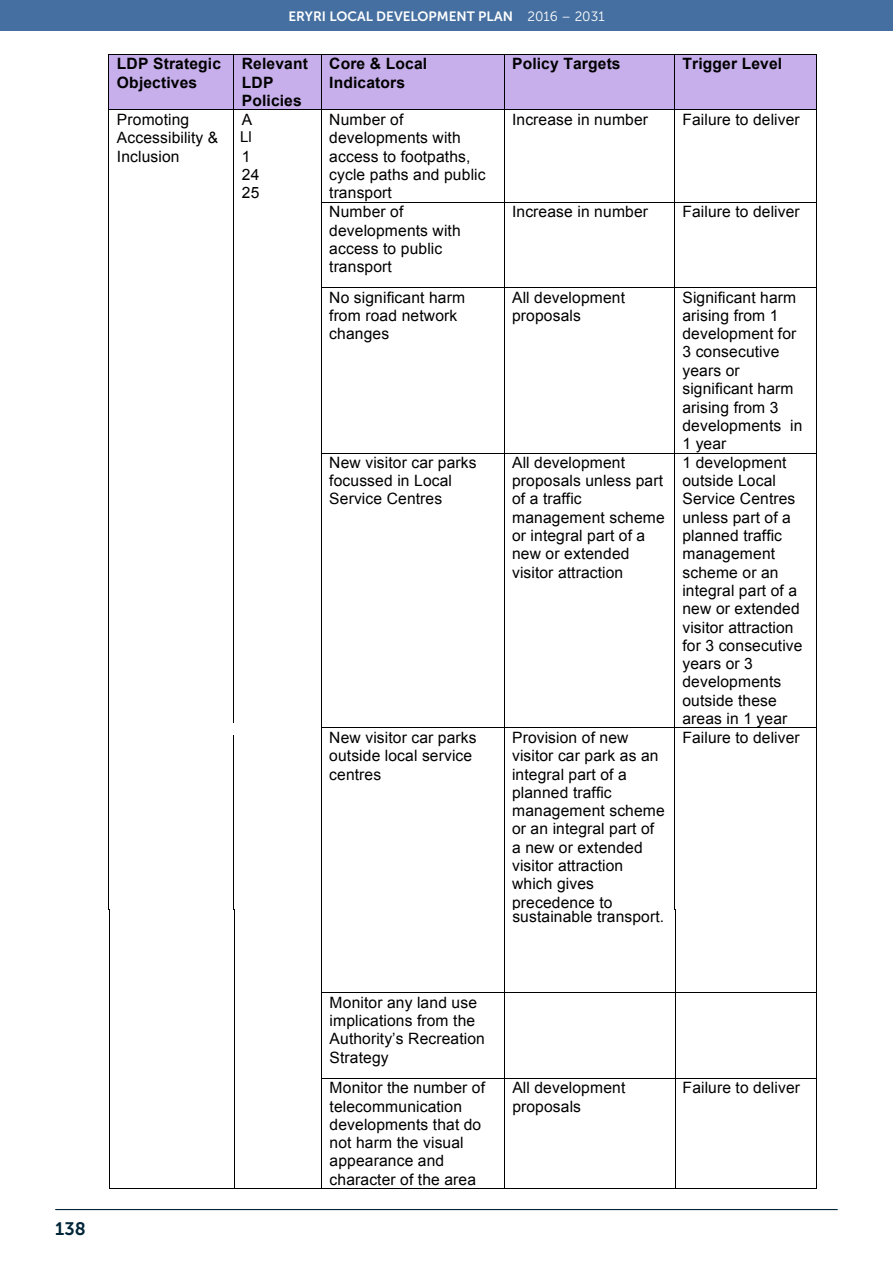
<style>
.page{position:relative;width:893px;height:1263px;background:#fff}
.page>*{position:absolute;margin:0;border:0;box-sizing:border-box;transform-origin:0 0}
.t1{font:18px "Museo Sans 700";color:#002539}
.t2{font:15.6px/18.3px "Arial";letter-spacing:.01em;color:#000}
.t3{font:700 15.6px/18.5px "Arial";letter-spacing:.01em;color:#000}
.t4{font:15px "Arial";color:#000}
.t5{font:13.5px "Museo Sans 700";color:#fff}
.s1{font-family:"Museo Sans 300"}
</style>
<div class="page">
<div style="left:0;top:0;width:893px;height:31px;background:#456fa0"></div>
<hr style="left:55px;top:1209px;width:783px;height:1px;background:#002539">
<div style="left:110px;top:55px;width:124px;height:55px;background:#c7afeb"></div>
<div style="left:235px;top:55px;width:86px;height:55px;background:#c7afeb"></div>
<div style="left:322px;top:55px;width:182px;height:55px;background:#c7afeb"></div>
<div style="left:504px;top:55px;width:170px;height:55px;background:#c7afeb"></div>
<div style="left:675px;top:55px;width:141px;height:55px;background:#c7afeb"></div>
<hr style="left:109px;top:54px;width:124px;height:1px;background:#000">
<hr style="left:234px;top:54px;width:87px;height:1px;background:#000">
<hr style="left:322px;top:54px;width:182px;height:1px;background:#000">
<hr style="left:504px;top:54px;width:170px;height:1px;background:#000">
<hr style="left:675px;top:54px;width:141px;height:1px;background:#000">
<hr style="left:109px;top:55px;width:1px;height:55px;background:#000">
<hr style="left:233px;top:55px;width:1px;height:55px;background:#000">
<hr style="left:321px;top:55px;width:1px;height:55px;background:#000">
<hr style="left:504px;top:55px;width:1px;height:55px;background:#000">
<hr style="left:674px;top:55px;width:1px;height:55px;background:#000">
<hr style="left:816px;top:55px;width:1px;height:55px;background:#000">
<hr style="left:109px;top:110px;width:124px;height:1px;background:#000">
<hr style="left:234px;top:110px;width:87px;height:1px;background:#000">
<hr style="left:322px;top:110px;width:182px;height:1px;background:#000">
<hr style="left:504px;top:110px;width:170px;height:1px;background:#000">
<hr style="left:675px;top:110px;width:141px;height:1px;background:#000">
<hr style="left:109px;top:110px;width:1px;height:92px;background:#000">
<hr style="left:233px;top:110px;width:1px;height:92px;background:#000">
<hr style="left:321px;top:110px;width:1px;height:92px;background:#000">
<hr style="left:504px;top:110px;width:1px;height:92px;background:#000">
<hr style="left:674px;top:110px;width:1px;height:92px;background:#000">
<hr style="left:816px;top:110px;width:1px;height:92px;background:#000">
<hr style="left:322px;top:202px;width:182px;height:1px;background:#000">
<hr style="left:504px;top:202px;width:170px;height:1px;background:#000">
<hr style="left:675px;top:202px;width:141px;height:1px;background:#000">
<hr style="left:109px;top:203px;width:1px;height:84px;background:#000">
<hr style="left:233px;top:203px;width:1px;height:84px;background:#000">
<hr style="left:321px;top:203px;width:1px;height:84px;background:#000">
<hr style="left:504px;top:203px;width:1px;height:84px;background:#000">
<hr style="left:674px;top:203px;width:1px;height:84px;background:#000">
<hr style="left:816px;top:203px;width:1px;height:84px;background:#000">
<hr style="left:322px;top:287px;width:182px;height:1px;background:#000">
<hr style="left:504px;top:287px;width:170px;height:1px;background:#000">
<hr style="left:675px;top:287px;width:141px;height:1px;background:#000">
<hr style="left:109px;top:288px;width:1px;height:165px;background:#000">
<hr style="left:233px;top:288px;width:1px;height:165px;background:#000">
<hr style="left:321px;top:288px;width:1px;height:165px;background:#000">
<hr style="left:504px;top:288px;width:1px;height:165px;background:#000">
<hr style="left:674px;top:288px;width:1px;height:165px;background:#000">
<hr style="left:816px;top:288px;width:1px;height:165px;background:#000">
<hr style="left:322px;top:453px;width:182px;height:1px;background:#000">
<hr style="left:504px;top:453px;width:170px;height:1px;background:#000">
<hr style="left:675px;top:453px;width:141px;height:1px;background:#000">
<hr style="left:109px;top:453px;width:1px;height:274px;background:#000">
<hr style="left:233px;top:453px;width:1px;height:274px;background:#000">
<hr style="left:321px;top:453px;width:1px;height:274px;background:#000">
<hr style="left:504px;top:453px;width:1px;height:274px;background:#000">
<hr style="left:674px;top:453px;width:1px;height:274px;background:#000">
<hr style="left:816px;top:453px;width:1px;height:274px;background:#000">
<hr style="left:322px;top:727px;width:182px;height:1px;background:#000">
<hr style="left:504px;top:727px;width:170px;height:1px;background:#000">
<hr style="left:675px;top:727px;width:141px;height:1px;background:#000">
<hr style="left:109px;top:728px;width:1px;height:182px;background:#000">
<hr style="left:233px;top:728px;width:1px;height:182px;background:#000">
<hr style="left:321px;top:728px;width:1px;height:182px;background:#000">
<hr style="left:504px;top:728px;width:1px;height:182px;background:#000">
<hr style="left:674px;top:728px;width:1px;height:182px;background:#000">
<hr style="left:816px;top:728px;width:1px;height:182px;background:#000">
<hr style="left:109px;top:909px;width:1px;height:83px;background:#000">
<hr style="left:234px;top:909px;width:1px;height:83px;background:#000">
<hr style="left:321px;top:909px;width:1px;height:83px;background:#000">
<hr style="left:504px;top:909px;width:1px;height:83px;background:#000">
<hr style="left:675px;top:909px;width:1px;height:83px;background:#000">
<hr style="left:816px;top:909px;width:1px;height:83px;background:#000">
<hr style="left:322px;top:992px;width:182px;height:1px;background:#000">
<hr style="left:505px;top:992px;width:170px;height:1px;background:#000">
<hr style="left:675px;top:992px;width:141px;height:1px;background:#000">
<hr style="left:109px;top:993px;width:1px;height:85px;background:#000">
<hr style="left:234px;top:993px;width:1px;height:85px;background:#000">
<hr style="left:321px;top:993px;width:1px;height:85px;background:#000">
<hr style="left:504px;top:993px;width:1px;height:85px;background:#000">
<hr style="left:675px;top:993px;width:1px;height:85px;background:#000">
<hr style="left:816px;top:993px;width:1px;height:85px;background:#000">
<hr style="left:322px;top:1078px;width:182px;height:1px;background:#000">
<hr style="left:505px;top:1078px;width:170px;height:1px;background:#000">
<hr style="left:675px;top:1078px;width:141px;height:1px;background:#000">
<hr style="left:109px;top:1078px;width:1px;height:110px;background:#000">
<hr style="left:110px;top:1188px;width:124px;height:1px;background:#000">
<hr style="left:234px;top:1078px;width:1px;height:110px;background:#000">
<hr style="left:235px;top:1188px;width:86px;height:1px;background:#000">
<hr style="left:321px;top:1078px;width:1px;height:110px;background:#000">
<hr style="left:322px;top:1188px;width:182px;height:1px;background:#000">
<hr style="left:504px;top:1078px;width:1px;height:110px;background:#000">
<hr style="left:505px;top:1188px;width:170px;height:1px;background:#000">
<hr style="left:675px;top:1078px;width:1px;height:110px;background:#000">
<hr style="left:675px;top:1188px;width:141px;height:1px;background:#000">
<hr style="left:816px;top:1078px;width:1px;height:110px;background:#000">
<div style="left:109px;top:724px;width:118px;height:11px;background:#fff"></div>
<p class="t1" style="left:55px;top:1219px;width:32px">138</p>
<p class="t5" style="left:288px;top:9px;width:318px">ERYRI LOCAL DEVELOPMENT PLAN <span class="s1">2016 – 2031</span></p>
<p class="t3" style="left:117px;top:55px;width:106px">LDP Strategic<br>Objectives</p>
<p class="t3" style="left:242px;top:55px;width:68px">Relevant<br>LDP<br>Policies</p>
<p class="t3" style="left:329px;top:55px;width:99px">Core &amp; Local<br>Indicators</p>
<p class="t3" style="left:512px;top:55px;width:110px">Policy Targets</p>
<p class="t3" style="left:682px;top:55px;width:101px">Trigger Level</p>
<p class="t2" style="left:117px;top:110px;width:103px">Promoting<br>Accessibility &amp;<br>Inclusion</p>
<p class="t2" style="left:242px;top:110px;width:19px">A<br>Ll<br>1<br>24<br>25</p>
<p class="t2" style="left:329px;top:110px;width:158px">Number of developments with access to footpaths, cycle paths and public transport</p>
<p class="t2" style="left:512px;top:110px;width:138px">Increase in number</p>
<p class="t2" style="left:682px;top:110px;width:119px">Failure to deliver</p>
<p class="t2" style="left:329px;top:203px;width:133px">Number of developments with access to public transport</p>
<p class="t2" style="left:512px;top:203px;width:138px">Increase in number</p>
<p class="t2" style="left:682px;top:203px;width:119px">Failure to deliver</p>
<p class="t2" style="left:329px;top:288px;width:137px">No significant harm from road network changes</p>
<p class="t2" style="left:512px;top:288px;width:115px">All development proposals</p>
<p class="t2" style="left:682px;top:288px;width:121px">Significant harm arising from 1 development for<br>3 consecutive years or significant harm arising from 3 developments in<br>1 year</p>
<p class="t2" style="left:329px;top:454px;width:149px">New visitor car parks focussed in Local<br>Service Centres</p>
<p class="t2" style="left:512px;top:454px;width:154px">All development proposals unless part of a traffic management scheme or integral part of a new or extended visitor attraction</p>
<p class="t2" style="left:682px;top:454px;width:122px">1 development outside Local<br>Service Centres unless part of a planned traffic management scheme or an integral part of a new or extended visitor attraction for 3 consecutive years or 3 developments outside these areas in 1 year</p>
<p class="t2" style="left:329px;top:728px;width:149px">New visitor car parks outside local service centres</p>
<p class="t2" style="left:512px;top:728px;width:154px">Provision of new visitor car park as an integral part of a planned traffic management scheme or an integral part of a new or extended visitor attraction which gives precedence to</p>
<p class="t2" style="left:682px;top:728px;width:119px">Failure to deliver</p>
<p class="t2" style="left:512px;top:908px;width:153px">sustainable transport.</p>
<p class="t4" style="left:240px;top:127px;width:13px">Ll</p>
<p class="t2" style="left:330px;top:993px;width:157px">Monitor any land use implications from the<br>Authority’s Recreation<br>Strategy</p>
<p class="t2" style="left:330px;top:1079px;width:157px">Monitor the number of telecommunication developments that do not harm the visual appearance and character of the area</p>
<p class="t2" style="left:512px;top:1079px;width:114px">All development proposals</p>
<p class="t2" style="left:683px;top:1079px;width:119px">Failure to deliver</p>
</div>
